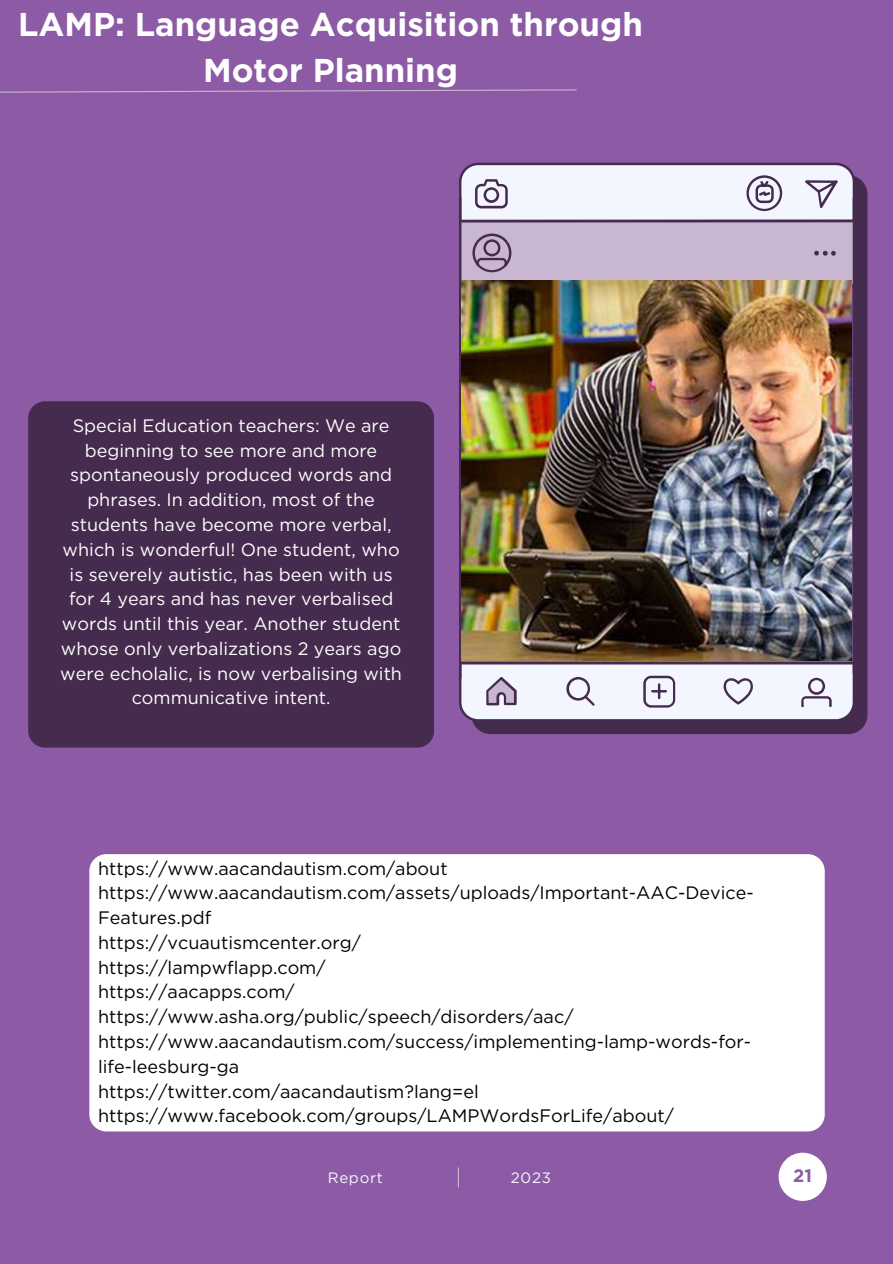
<style>
.page{position:relative;width:893px;height:1264px;background:#fff}
.page>*{position:absolute;margin:0;border:0;box-sizing:border-box;transform-origin:0 0}
.t1{font:700 33px/46.2px "Gotham";color:#fff;text-align:center}
.t2{font:18px/24.8px "Gotham";color:#000}
.t3{font:18px/24.8px "Gotham";color:#fff;text-align:center}
.t4{font:700 18px "Gotham";color:#8d5ba5}
.t5{font:15px "Gotham";letter-spacing:.05em;color:#f4f6ff}
</style>
<div class="page">
<div style="left:0;top:0;width:892px;height:1263px;background:#8d5ba5"></div>
<svg style="left:458px;top:1167px;width:1px;height:20px"></svg>
<div style="left:778px;top:1152px;width:48px;height:48px;background:#fff;border-radius:50%"></div>
<svg style="left:0;top:89px;width:577px;height:4px"></svg>
<div style="left:28px;top:401px;width:406px;height:346px;background:#452b4e;border-radius:17px"></div>
<div style="left:472px;top:176px;width:395px;height:558px;background:#452b4e"></div>
<svg style="left:459px;top:681px;width:396px;height:40px;background:#d7d4e2"></svg>
<svg style="left:472px;top:681px;width:365px;height:26px;background:#e0deeb"></svg>
<svg style="left:459px;top:222px;width:396px;height:459px;background:#beadc5"></svg>
<svg style="left:459px;top:163px;width:396px;height:56px;background:#e2e1ed"></svg>
<hr style="left:459px;top:219px;width:396px;height:3px;background:#452b4e">
<hr style="left:459px;top:284px;width:396px;height:3px;background:#452b4e">
<img style="left:462px;top:280px;width:389px;height:380px">
<div style="left:89px;top:854px;width:735px;height:277px;background:#fff;border-radius:17px"></div>
<h1 class="t1" style="left:18px;top:1px;width:626px">LAMP: Language Acquisition through<br>Motor Planning</h1>
<p class="t3" style="left:60px;top:413px;width:343px">Special Education teachers: We are beginning to see more and more spontaneously produced words and phrases. In addition, most of the students have become more verbal, which is wonderful! One student, who is severely autistic, has been with us for 4 years and has never verbalised words until this year. Another student whose only verbalizations 2 years ago were echolalic, is now verbalising with communicative intent.</p>
<p class="t2" style="left:98px;top:855px;width:657px">https://www.aacandautism.com/about https://www.aacandautism.com/assets/uploads/Important-AAC-Device-Features.pdf<br>https://vcuautismcenter.org/<br>https://lampwflapp.com/<br>https://aacapps.com/ https://www.asha.org/public/speech/disorders/aac/ https://www.aacandautism.com/success/implementing-lamp-words-for&shy;life-leesburg-ga<br>https://twitter.com/aacandautism?lang=el https://www.facebook.com/groups/LAMPWordsForLife/about/</p>
<p class="t5" style="left:328px;top:1168px;width:57px">Report</p>
<p class="t5" style="left:511px;top:1168px;width:42px">2023</p>
<p class="t4" style="left:793px;top:1165px;width:20px">21</p>
</div>
